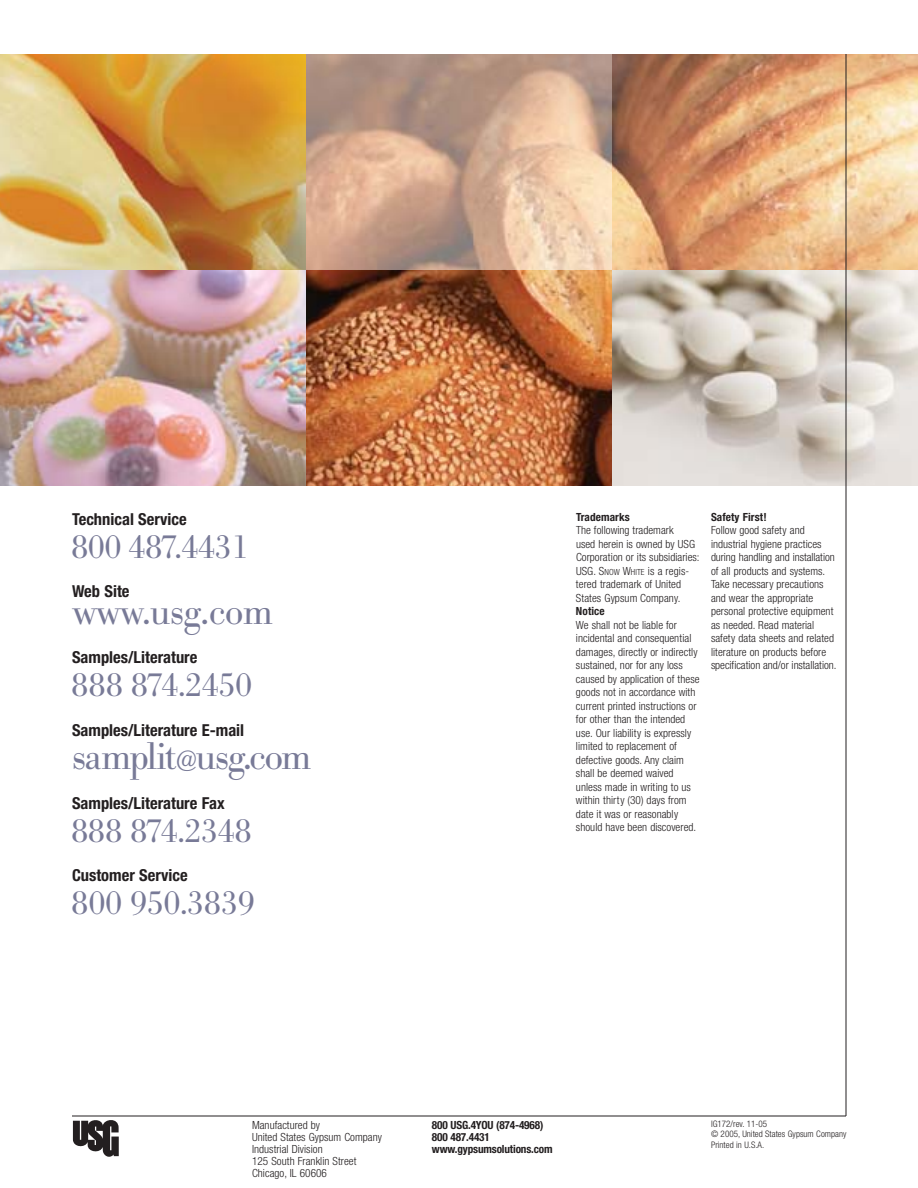
<style>
.page{position:relative;width:918px;height:1188px;background:#fff}
.page>*{position:absolute;margin:0;border:0;box-sizing:border-box;transform-origin:0 0}
.t1{font:300 37.95px "Bodoni BE";letter-spacing:-.025em;color:#787a97}
.t2{font:300 33px "Bodoni BE";letter-spacing:-.015em;color:#787a97}
.t3{font:700 condensed 16.5px "Helvetica Neue";color:#231f20}
.t4{font:300 condensed 11.25px/13.5px "Helvetica Neue";letter-spacing:.005em;color:#231f20}
.t5{font:700 condensed 11.25px/12px "Helvetica Neue";letter-spacing:-.015em;color:#231f20}
.t6{font:700 condensed 11.25px "Helvetica Neue";letter-spacing:.01em;color:#231f20}
.t7{font:300 condensed 9px/10.5px "Helvetica Neue";letter-spacing:.005em;color:#231f20}
.s1{font-weight:500;font-size:24.75px}
.s2{font-size:8.4px}
</style>
<div class="page">
<img style="left:612px;top:54px;width:306px;height:216px">
<img style="left:306px;top:270px;width:306px;height:216px">
<svg style="left:73px;top:1120px;width:46px;height:37px"></svg>
<hr style="left:72px;top:1116px;width:774px;height:1px;background:#231f20">
<svg style="left:306px;top:54px;width:306px;height:216px;background:#cba892"></svg>
<img style="left:0;top:54px;width:306px;height:216px">
<img style="left:0;top:270px;width:306px;height:216px">
<img style="left:612px;top:270px;width:306px;height:216px">
<hr style="left:846px;top:54px;width:1px;height:1062px;background:#231f20">
<h3 class="t3" style="left:72px;top:513px;width:116px">Technical Service</h3>
<h2 class="t2" style="left:71px;top:534px;width:179px">800 487.4431</h2>
<h3 class="t3" style="left:72px;top:586px;width:59px">Web Site</h3>
<h1 class="t1" style="left:72px;top:596px;width:203px">www.usg.com</h1>
<h3 class="t3" style="left:72px;top:652px;width:127px">Samples/Literature</h3>
<h2 class="t2" style="left:71px;top:673px;width:183px">888 874.2450</h2>
<h3 class="t3" style="left:72px;top:724px;width:174px">Samples/Literature E-mail</h3>
<h1 class="t1" style="left:72px;top:742px;width:241px">samplit<span class="s1">@</span>usg.com</h1>
<h3 class="t3" style="left:72px;top:797px;width:154px">Samples/Literature Fax</h3>
<h2 class="t2" style="left:71px;top:818px;width:182px">888 874.2348</h2>
<h3 class="t3" style="left:72px;top:869px;width:117px">Customer Service</h3>
<h2 class="t2" style="left:71px;top:890px;width:186px">800 950.3839</h2>
<p class="t6" style="left:576px;top:513px;width:55px">Trademarks</p>
<p class="t4" style="left:576px;top:525px;width:125px">The following trademark<br>used herein is owned by USG<br>Corporation or its subsidiaries:<br>USG. S<span class="s2">NOW</span> W<span class="s2">HITE</span> is a regis&shy;tered trademark of United<br>States Gypsum Company.</p>
<p class="t5" style="left:576px;top:606px;width:30px">Notice</p>
<p class="t4" style="left:576px;top:619px;width:125px">We shall not be liable for incidental and consequential damages, directly or indirectly sustained, nor for any loss caused by application of these goods not in accordance with current printed instructions or for other than the intended use. Our liability is expressly limited to replacement of defective goods. Any claim shall be deemed waived unless made in writing to us within thirty (30) days from date it was or reasonably should have been discovered.</p>
<p class="t6" style="left:711px;top:513px;width:57px">Safety First!</p>
<p class="t4" style="left:711px;top:525px;width:127px">Follow good safety and industrial hygiene practices during handling and installation of all products and systems.<br>Take necessary precautions and wear the appropriate personal protective equipment as needed. Read material safety data sheets and related literature on products before specification and/or installation.</p>
<p class="t5" style="left:432px;top:1120px;width:122px">800 USG.4YOU (874-4968)<br>800 487.4431 www.gypsumsolutions.com</p>
<p class="t4" style="left:252px;top:1120px;width:131px;line-height:12px">Manufactured by<br>United States Gypsum Company<br>Industrial Division<br>125 South Franklin Street<br>Chicago, IL 60606</p>
<p class="t7" style="left:711px;top:1119px;width:137px">IG172/rev. 11-05<br>© 2005, United States Gypsum Company<br>Printed in U.S.A.</p>
</div>
